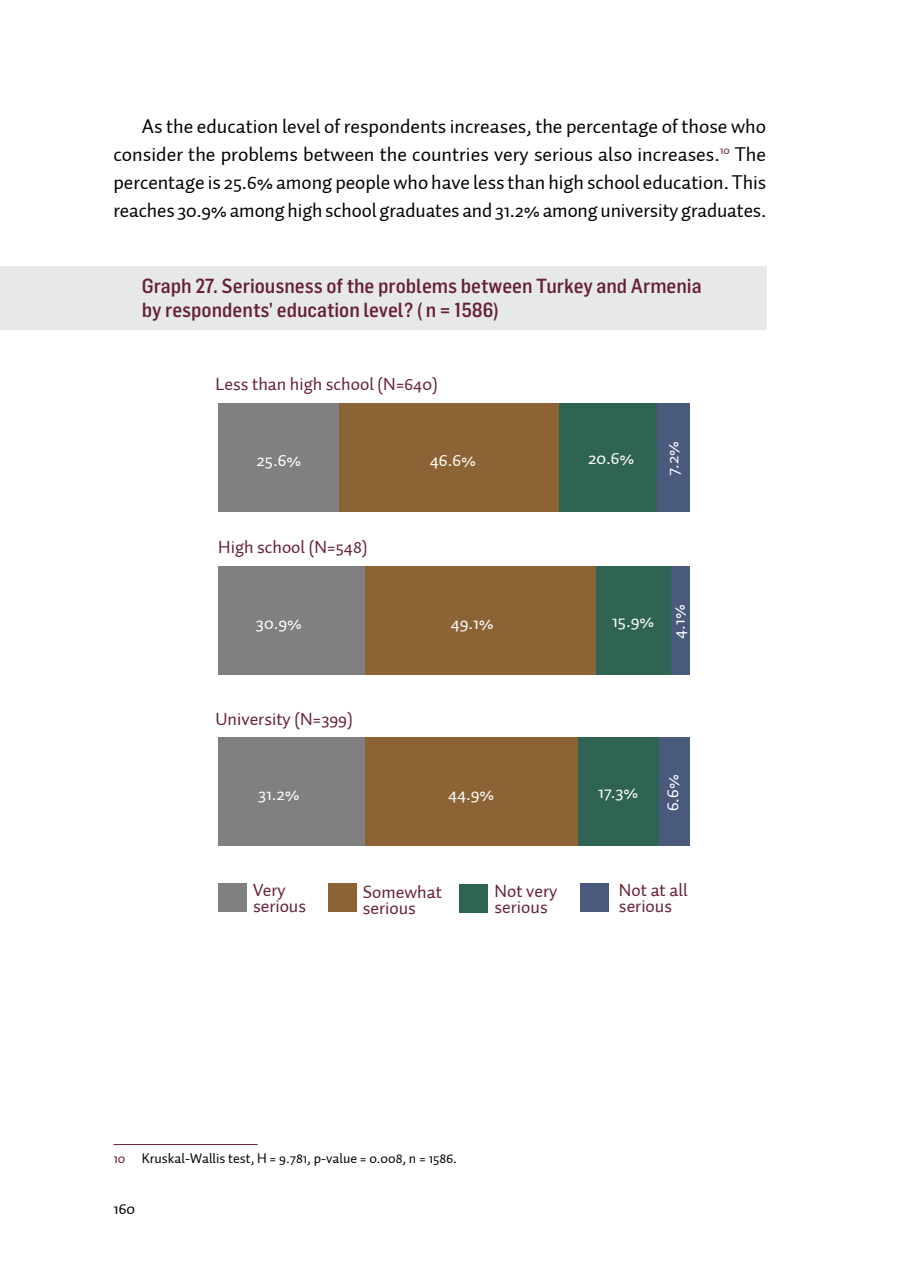
<style>
.page{position:relative;width:908px;height:1276px;background:#fff}
.page>*{position:absolute;margin:0;border:0;box-sizing:border-box;transform-origin:0 0}
.genelmetin{font:20px/28px "Auto 2 TR Regular";letter-spacing:-.005em;color:#000;text-align:justify}
.graphhead{font:500 20px "Flama Semicondensed";color:#671f33}
.t1{font:18px/16px "Auto 2";color:#671f33}
.t2{font:18px "Auto 2";color:#fff}
.t3{font:16px "Auto 2 TR Regular";color:#000}
.Dipnot_Metni{font:14px "Auto 2 TR Regular";color:#000}
.s1{color:#671f33}
</style>
<div class="page">
<div style="left:0;top:266px;width:765px;height:64px;background:#e2e3e4"></div>
<hr style="left:113px;top:1144px;width:144px;height:1px;background:#671f33">
<div style="left:218px;top:884px;width:28px;height:28px;background:#808080"></div>
<div style="left:459px;top:884px;width:29px;height:29px;background:#2f6454"></div>
<div style="left:580px;top:884px;width:28px;height:28px;background:#4a5a7c"></div>
<div style="left:328px;top:884px;width:28px;height:28px;background:#8c6335"></div>
<div style="left:658px;top:738px;width:31px;height:108px;background:#4a5a7c"></div>
<div style="left:577px;top:738px;width:81px;height:108px;background:#2f6454"></div>
<div style="left:365px;top:738px;width:212px;height:108px;background:#8c6335"></div>
<div style="left:218px;top:738px;width:147px;height:108px;background:#808080"></div>
<div style="left:656px;top:403px;width:33px;height:108px;background:#4a5a7c"></div>
<div style="left:558px;top:403px;width:98px;height:108px;background:#2f6454"></div>
<div style="left:339px;top:403px;width:219px;height:108px;background:#8c6335"></div>
<div style="left:218px;top:403px;width:121px;height:108px;background:#808080"></div>
<div style="left:670px;top:566px;width:19px;height:109px;background:#4a5a7c"></div>
<div style="left:595px;top:566px;width:75px;height:109px;background:#2f6454"></div>
<div style="left:364px;top:566px;width:231px;height:109px;background:#8c6335"></div>
<div style="left:218px;top:566px;width:146px;height:109px;background:#808080"></div>
<p class="genelmetin" style="left:113px;top:112px;width:654px;text-indent:28px">As the education level of respondents increases, the percentage of those who consider the problems between the countries very serious also increases.<sup>10</sup> The percentage is 25.6% among people who have less than high school education. This reaches 30.9% among high school graduates and 31.2% among university graduates.</p>
<p class="graphhead" style="left:142px;top:272px;width:561px">Graph 27. Seriousness of the problems between Turkey and Armenia</p>
<p class="graphhead" style="left:142px;top:296px;width:358px">by respondents’ education level? ( n = 1586)</p>
<p class="t1" style="left:215px;top:376px;width:223px">Less than high school (N=640)</p>
<p class="t2" style="left:256px;top:448px;width:46px">25.6%</p>
<p class="t2" style="left:429px;top:448px;width:48px">46.6%</p>
<p class="t1" style="left:218px;top:539px;width:151px">High school (N=548)</p>
<p class="t2" style="left:256px;top:611px;width:47px">30.9%</p>
<p class="t2" style="left:450px;top:611px;width:44px">49.1%</p>
<p class="t1" style="left:215px;top:711px;width:139px">University (N=399)</p>
<p class="t2" style="left:258px;top:783px;width:43px">31.2%</p>
<p class="t2" style="left:448px;top:783px;width:48px">44.9%</p>
<p class="t2" style="left:588px;top:446px;width:48px">20.6%</p>
<p class="t2" style="left:661px;top:475px;width:36px;rotate:-90deg">7.2%</p>
<p class="t2" style="left:612px;top:610px;width:44px">15.9%</p>
<p class="t2" style="left:667px;top:638px;width:36px;rotate:-90deg">4.1%</p>
<p class="t2" style="left:598px;top:781px;width:42px">17.3%</p>
<p class="t2" style="left:661px;top:811px;width:39px;rotate:-90deg">6.6%</p>
<p class="t1" style="left:253px;top:882px;width:34px">Very</p>
<p class="t1" style="left:253px;top:898px;width:55px">serious</p>
<p class="t1" style="left:362px;top:884px;width:81px">Somewhat serious</p>
<p class="t1" style="left:494px;top:883px;width:64px">Not very serious</p>
<p class="t1" style="left:618px;top:882px;width:70px">Not at all serious</p>
<p class="Dipnot_Metni" style="left:113px;top:1149px;width:344px"><span class="s1">10</span> Kruskal-Wallis test, H = 9.781, p-value = 0.008, n = 1586.</p>
<p class="t3" style="left:113px;top:1198px;width:23px">160</p>
</div>
